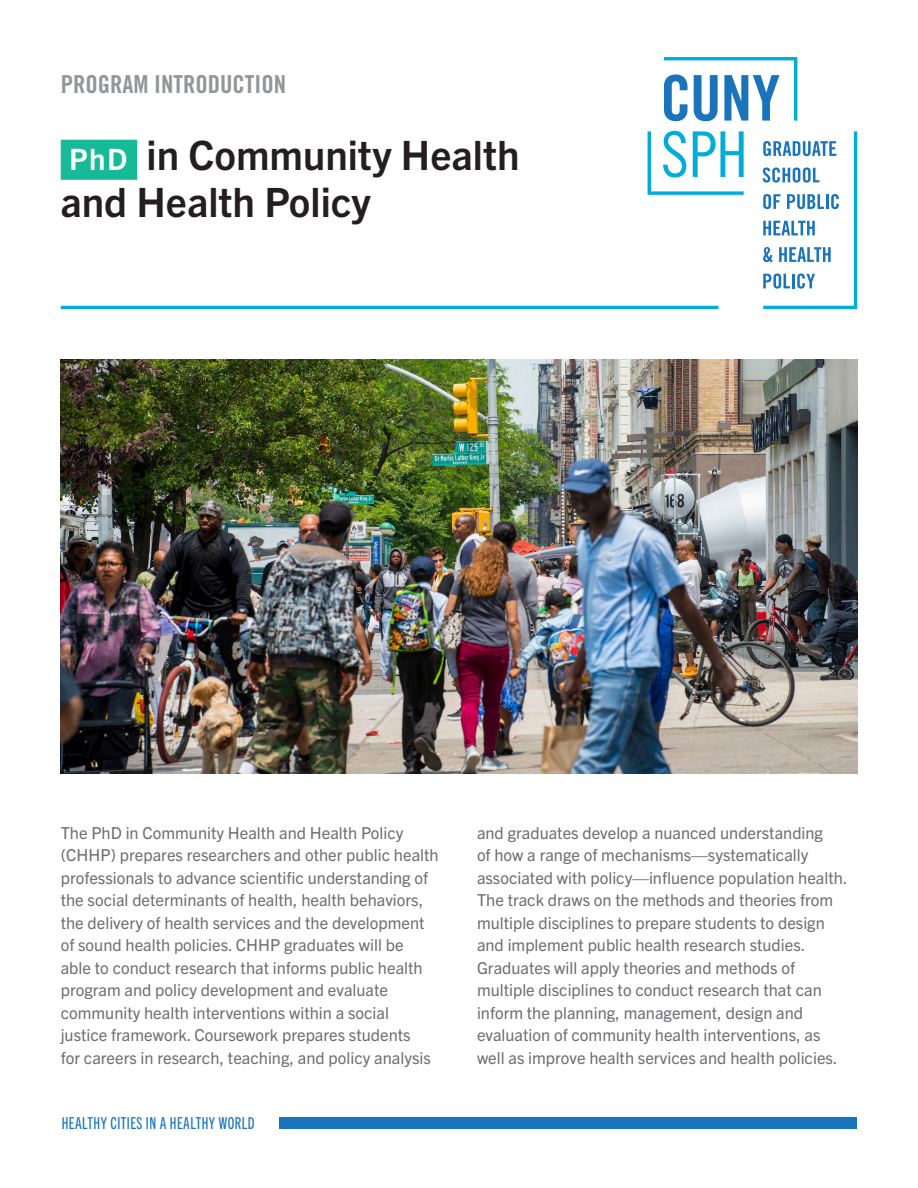
<style>
.page{position:relative;width:918px;height:1188px;background:#fff}
.page>*{position:absolute;margin:0;border:0;box-sizing:border-box;transform-origin:0 0}
.t1{font:700 40.5px/46.5px "Trade Gothic Next LT Pro";color:#231f20}
.program_intro{font:24.75px "Trade Gothic LT Std Bd Cn 20";color:#939598}
.body_intro{font:16.5px/22.5px "Trade Gothic Next LT Pro";color:#6c6d70}
.t2{font:16.5px "Trade Gothic Next LT Pro Cm";letter-spacing:.03em;color:#1974bb}
.s1{font-size:29.55px;color:#fff}
</style>
<div class="page">
<div style="left:280px;top:1117px;width:577px;height:12px;background:#1974bb"></div>
<img style="left:61px;top:360px;width:796px;height:414px">
<div style="left:61px;top:140px;width:76px;height:40px;background:#16b998"></div>
<hr style="left:61px;top:306px;width:657px;height:3px;background:#00add9">
<svg style="left:664px;top:57px;width:133px;height:64px"></svg>
<svg style="left:648px;top:131px;width:96px;height:64px"></svg>
<svg style="left:763px;top:131px;width:94px;height:178px"></svg>
<p class="program_intro" style="left:61px;top:69px;width:227px">PROGRAM INTRODUCTION</p>
<p class="t1" style="left:61px;top:130px;width:460px"><span class="s1">PhD</span> in Community Health and Health Policy</p>
<p class="body_intro" style="left:61px;top:820px;width:379px">The PhD in Community Health and Health Policy (CHHP) prepares researchers and other public health professionals to advance scientific understanding of the social determinants of health, health behaviors, the delivery of health services and the development of sound health policies. CHHP graduates will be<br>able to conduct research that informs public health program and policy development and evaluate community health interventions within a social justice framework. Coursework prepares students<br>for careers in research, teaching, and policy analysis</p>
<p class="body_intro" style="left:477px;top:820px;width:372px">and graduates develop a nuanced understanding<br>of how a range of mechanisms—systematically associated with policy—influence population health.<br>The track draws on the methods and theories from multiple disciplines to prepare students to design and implement public health research studies.<br>Graduates will apply theories and methods of multiple disciplines to conduct research that can inform the planning, management, design and evaluation of community health interventions, as well as improve health services and health policies.</p>
<p class="t2" style="left:62px;top:1112px;width:195px">HEALTHY CITIES IN A HEALTHY WORLD</p>
</div>
